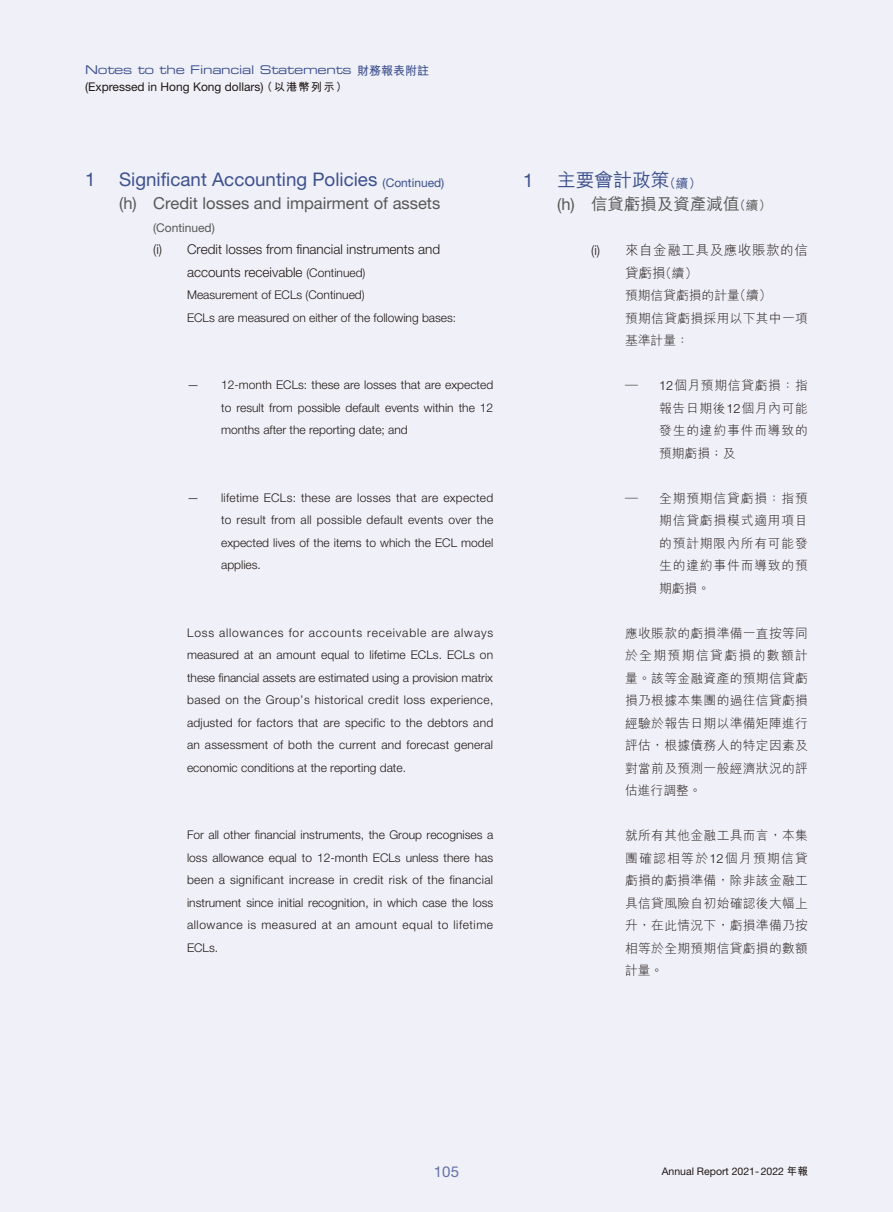
<style>
.page{position:relative;width:893px;height:1212px;background:#eff0f8}
.page>*{position:absolute;margin:0;border:0;box-sizing:border-box;transform-origin:0 0}
.t1{font:18.75px "Helvetica Neue LT Std";color:#3e518d}
.t2{font:500 18.75px "M Hei HK";color:#3e518d}
.t3{font:16.5px "Helvetica Neue LT Std";color:#595857}
.t4{font:500 16.5px "M Hei HK";color:#595857}
.t5{font:15px "Helvetica Neue LT Std";color:#6671a7}
.t6{font:300 13.5px/22.5px "Helvetica Neue LT Std";color:#231916}
.t7{font:300 13.5px/22.5px "M Hei HK";letter-spacing:.045em;color:#231916}
.t8{font:300 12.75px/22.5px "M Hei HK";letter-spacing:.025em;color:#231916;text-align:justify}
.t9{font:300 12px/22.5px "Helvetica Neue LT Std";color:#231916;text-align:justify}
.t10{font:12px "Eurostile LT Std Ex 2";letter-spacing:-.02em;color:#3e518d}
.t11{font:12px "Helvetica Neue LT Std";color:#231916}
.t12{font:12px "Helvetica Neue LT Std";color:#595857}
.t13{font:10.5px "Helvetica Neue LT Std";color:#231916}
.s1{font-family:"M Hei HK";font-weight:700}
.s2{font-family:"M Hei HK";font-weight:700;font-size:11.25px}
.s3{font-size:12px}
.s4{font-size:12.75px}
.s5{font-family:"Helvetica Neue LT Std";font-weight:400}
.s6{font-family:"Helvetica Neue LT Std"}
</style>
<div class="page">
<p class="t10" style="left:85px;top:61px;width:346px">Notes to the Financial Statements <span class="s1">財務報表附註</span></p>
<p class="t11" style="left:85px;top:79px;width:263px">(Expressed in Hong Kong dollars)<span class="s2">（以港幣列示）</span></p>
<h1 class="t1" style="left:85px;top:168px;width:12px">1</h1>
<h1 class="t1" style="left:119px;top:168px;width:327px">Significant Accounting Policies <span class="s3">(Continued)</span></h1>
<h2 class="t3" style="left:119px;top:193px;width:323px">(h) Credit losses and impairment of assets</h2>
<p class="t12" style="left:153px;top:220px;width:63px">(Continued)</p>
<p class="t6" style="left:187px;top:238px;width:255px;text-indent:-34px">(i) Credit losses from financial instruments and accounts receivable <span class="s3">(Continued)</span></p>
<p class="t9" style="left:187px;top:284px;width:271px">Measurement of ECLs (Continued)<br>ECLs are measured on either of the following bases:</p>
<p class="t9" style="left:221px;top:374px;width:274px;text-indent:-34px">— 12-month ECLs: these are losses that are expected to result from possible default events within the 12 months after the reporting date; and</p>
<p class="t9" style="left:221px;top:486px;width:274px;text-indent:-34px">— lifetime ECLs: these are losses that are expected to result from all possible default events over the expected lives of the items to which the ECL model applies.</p>
<p class="t9" style="left:187px;top:621px;width:308px">Loss allowances for accounts receivable are always measured at an amount equal to lifetime ECLs. ECLs on these financial assets are estimated using a provision matrix based on the Group’s historical credit loss experience, adjusted for factors that are specific to the debtors and an assessment of both the current and forecast general economic conditions at the reporting date.</p>
<p class="t9" style="left:187px;top:824px;width:308px">For all other financial instruments, the Group recognises a loss allowance equal to 12-month ECLs unless there has been a significant increase in credit risk of the financial instrument since initial recognition, in which case the loss allowance is measured at an amount equal to lifetime ECLs.</p>
<h1 class="t1" style="left:523px;top:169px;width:12px">1</h1>
<h1 class="t2" style="left:557px;top:166px;width:146px">主要會計政策<span class="s4">（續）</span></h1>
<h2 class="t4" style="left:557px;top:192px;width:216px"><span class="s5">(h)</span> 信貸虧損及資產減值<span class="s4">（續）</span></h2>
<p class="t7" style="left:625px;top:238px;width:184px;text-indent:-34px"><span class="s6">(i)</span> 來自金融工具及應收賬款的信貸虧損<span class="s4">（續）</span></p>
<p class="t8" style="left:625px;top:284px;width:184px;text-align:left">預期信貸虧損的計量（續）<br>預期信貸虧損採用以下其中一項基準計量：</p>
<p class="t8" style="left:659px;top:374px;width:150px;text-indent:-34px">— <span class="s6">12</span>個月預期信貸虧損：指報告日期後<span class="s6">12</span>個月內可能發生的違約事件而導致的預期虧損；及</p>
<p class="t8" style="left:659px;top:486px;width:150px;text-indent:-34px">— 全期預期信貸虧損：指預期信貸虧損模式適用項目的預計期限內所有可能發生的違約事件而導致的預期虧損。</p>
<p class="t8" style="left:625px;top:621px;width:184px">應收賬款的虧損準備一直按等同於全期預期信貸虧損的數額計量。該等金融資產的預期信貸虧損乃根據本集團的過往信貸虧損經驗於報告日期以準備矩陣進行評估，根據債務人的特定因素及對當前及預測一般經濟狀況的評估進行調整。</p>
<p class="t8" style="left:625px;top:824px;width:184px">就所有其他金融工具而言，本集團確認相等於<span class="s6">12</span>個月預期信貸虧損的虧損準備，除非該金融工具信貸風險自初始確認後大幅上升，在此情況下，虧損準備乃按相等於全期預期信貸虧損的數額計量。</p>
<p class="t5" style="left:434px;top:1162px;width:27px">105</p>
<p class="t13" style="left:662px;top:1165px;width:148px">Annual Report 2021-2022 <span class="s1">年報</span></p>
</div>
